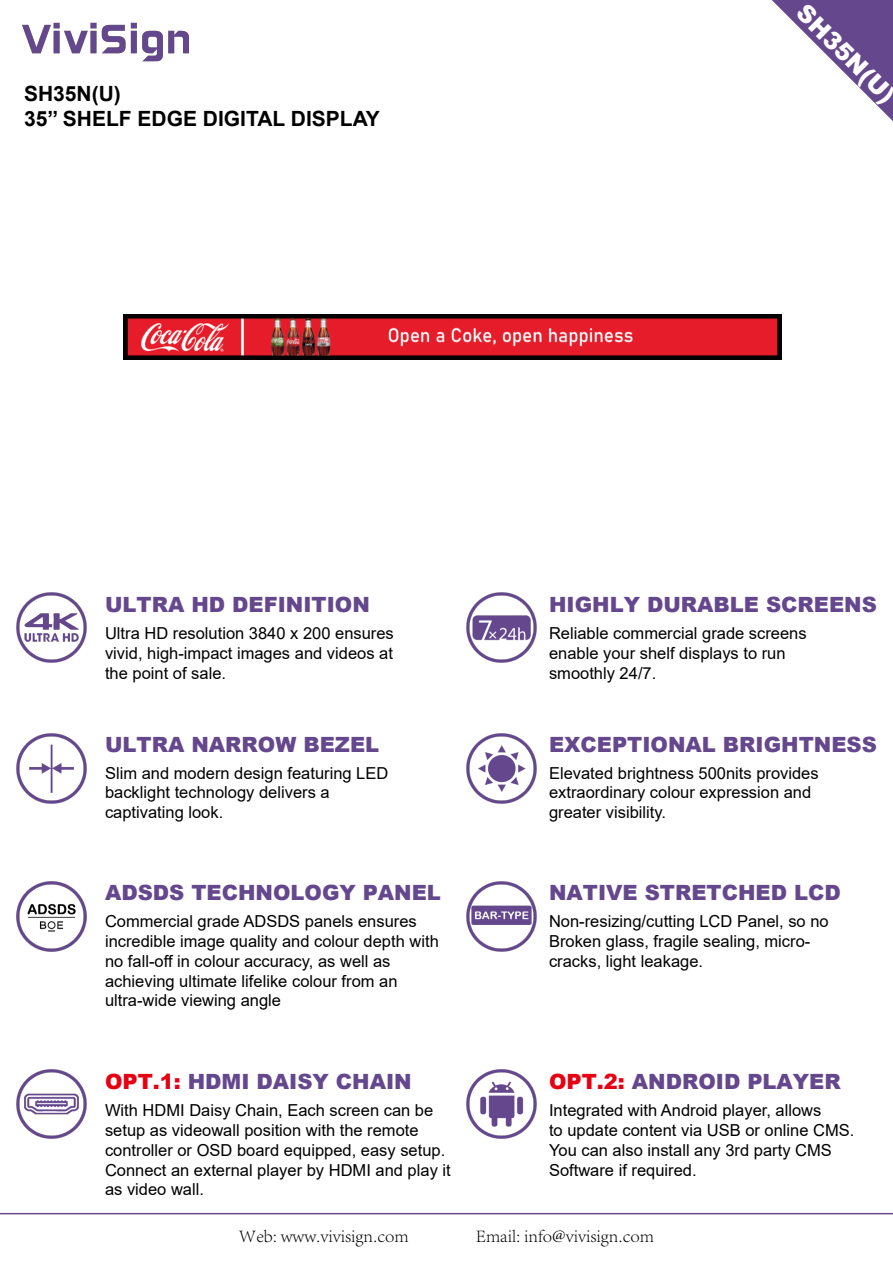
<style>
.page{position:relative;width:893px;height:1263px;background:#fff}
.page>*{position:absolute;margin:0;border:0;box-sizing:border-box;transform-origin:0 0}
.t1{font:900 24px "Arial";color:#fff}
.t2{font:900 21px "Arial";color:#65478d}
.t3{font:700 21px/25.2px "Arial";color:#000}
.t4{font:300 18px "Adobe Song Std";color:#000}
.t5{font:16.5px/19.8px "Arial";color:#000}
.s1{color:#e60012}
</style>
<div class="page">
<svg style="left:772px;top:0;width:121px;height:121px"></svg>
<img style="left:22px;top:22px;width:167px;height:39px">
<img style="left:123px;top:315px;width:659px;height:44px">
<hr style="left:0;top:1213px;width:893px;height:1px;background:#65478d">
<img style="left:16px;top:592px;width:71px;height:71px">
<img style="left:16px;top:733px;width:71px;height:71px">
<img style="left:466px;top:592px;width:71px;height:71px">
<img style="left:466px;top:1069px;width:71px;height:70px">
<img style="left:466px;top:881px;width:71px;height:71px">
<img style="left:466px;top:733px;width:71px;height:71px">
<img style="left:16px;top:881px;width:71px;height:71px">
<img style="left:16px;top:1069px;width:71px;height:70px">
<p class="t3" style="left:24px;top:81px;width:357px">SH35N(U)<br>35’’ SHELF EDGE DIGITAL DISPLAY</p>
<h1 class="t1" style="left:813px;top:-4px;width:129px;rotate:45deg">SH35N(U)</h1>
<p class="t2" style="left:105px;top:589px;width:266px">ULTRA HD DEFINITION</p>
<p class="t5" style="left:105px;top:623px;width:290px;text-align:justify">Ultra HD resolution 3840 x 200 ensures vivid, high-impact images and videos at the point of sale.</p>
<p class="t2" style="left:105px;top:729px;width:276px">ULTRA NARROW BEZEL</p>
<p class="t5" style="left:105px;top:763px;width:285px">Slim and modern design featuring LED backlight technology delivers a captivating look.</p>
<p class="t2" style="left:105px;top:877px;width:337px">ADSDS TECHNOLOGY PANEL</p>
<p class="t5" style="left:105px;top:911px;width:335px">Commercial grade ADSDS panels ensures incredible image quality and colour depth with no fall-off in colour accuracy, as well as achieving ultimate lifelike colour from an ultra-wide viewing angle</p>
<p class="t2" style="left:105px;top:1066px;width:308px"><span class="s1">OPT.1:</span> HDMI DAISY CHAIN</p>
<p class="t5" style="left:105px;top:1100px;width:347px">With HDMI Daisy Chain, Each screen can be setup as videowall position with the remote controller or OSD board equipped, easy setup.<br>Connect an external player by HDMI and play it as video wall.</p>
<p class="t2" style="left:549px;top:589px;width:329px">HIGHLY DURABLE SCREENS</p>
<p class="t5" style="left:549px;top:623px;width:259px">Reliable commercial grade screens enable your shelf displays to run smoothly 24/7.</p>
<p class="t2" style="left:549px;top:729px;width:329px">EXCEPTIONAL BRIGHTNESS</p>
<p class="t5" style="left:549px;top:763px;width:271px">Elevated brightness 500nits provides extraordinary colour expression and greater visibility.</p>
<p class="t2" style="left:549px;top:877px;width:293px">NATIVE STRETCHED LCD</p>
<p class="t5" style="left:549px;top:911px;width:281px">Non-resizing/cutting LCD Panel, so no<br>Broken glass, fragile sealing, micro&shy;cracks, light leakage.</p>
<p class="t2" style="left:549px;top:1066px;width:293px"><span class="s1">OPT.2:</span> ANDROID PLAYER</p>
<p class="t5" style="left:549px;top:1100px;width:307px">Integrated with Android player, allows<br>to update content via USB or online CMS.<br>You can also install any 3rd party CMS Software if required.</p>
<p class="t4" style="left:239px;top:1226px;width:171px">Web: www.vivisign.com</p>
<p class="t4" style="left:476px;top:1226px;width:180px">Email: info@vivisign.com</p>
</div>
